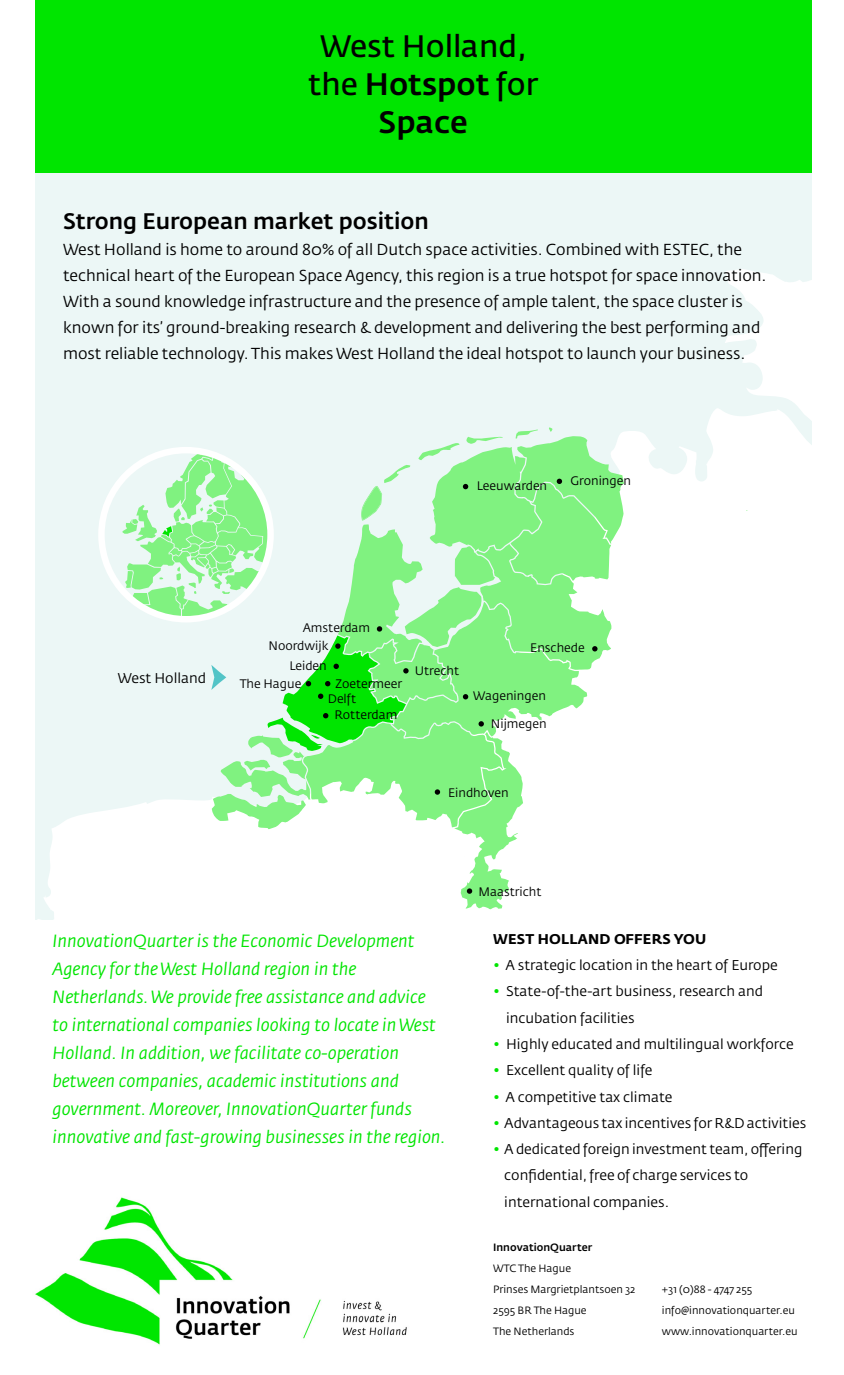
<style>
.page{position:relative;width:844px;height:1375px;background:#fff}
.page>*{position:absolute;margin:0;border:0;box-sizing:border-box;transform-origin:0 0}
.t1{font:30.62px/37.8px "Fedra Sans Pro";color:#000;text-align:center}
.t2{font:500 22.22px "Fedra Sans Pro";color:#000}
.t3{font:italic 17.5px/28px "Fedra Sans Pro";color:#00e500}
.t4{font:15.75px/25.9px "Fedra Sans Pro";color:#000}
.t5{font:14px/26.2px "Fedra Sans Pro";color:#000}
.t6{font:700 14px "Fedra Sans Pro";letter-spacing:.01em;color:#000}
.t7{font:12.25px/14.2px "Fedra Sans Pro";color:#000}
.t8{font:10.5px/21px "Fedra Sans Pro";color:#000}
.t9{font:500 10.5px "Fedra Sans Pro";color:#000}
.s1{font-weight:500}
.s2{color:#00e500}
</style>
<div class="page">
<div style="left:35px;top:172px;width:776px;height:747px;background:#ecf7f6"></div>
<svg style="left:44px;top:269px;width:767px;height:650px"></svg>
<svg style="left:101px;top:427px;width:523px;height:482px"></svg>
<div style="left:98px;top:447px;width:176px;height:175px;border:6px solid #fff;border-radius:50%"></div>
<div style="left:35px;top:0;width:776px;height:172px;background:#00e500"></div>
<img style="left:35px;top:1197px;width:372px;height:148px">
<h1 class="t1" style="left:308px;top:27px;width:231px">West Holland, the <span class="s1">Hotspot</span> for<br><span class="s1">Space</span></h1>
<h2 class="t2" style="left:63px;top:207px;width:367px">Strong European market position</h2>
<p class="t4" style="left:63px;top:236px;width:704px">West Holland is home to around 80% of all Dutch space activities. Combined with ESTEC, the technical heart of the European Space Agency, this region is a true hotspot for space innovation.<br>With a sound knowledge infrastructure and the presence of ample talent, the space cluster is known for its’ ground-breaking research &amp; development and delivering the best performing and most reliable technology. This makes West Holland the ideal hotspot to launch your business.</p>
<p class="t7" style="left:476px;top:479px;width:72px">Leeuwarden</p>
<p class="t7" style="left:570px;top:473px;width:62px">Groningen</p>
<p class="t5" style="left:118px;top:664px;width:90px">West Holland</p>
<p class="t7" style="left:302px;top:620px;width:69px">Amsterdam</p>
<p class="t7" style="left:289px;top:658px;width:39px">Leiden</p>
<p class="t7" style="left:268px;top:638px;width:61px">Noordwijk</p>
<p class="t7" style="left:240px;top:677px;width:63px">The Hague</p>
<p class="t7" style="left:328px;top:677px;width:76px;text-indent:8px">Zoetermeer<br>Delft</p>
<p class="t7" style="left:334px;top:707px;width:64px">Rotterdam</p>
<p class="t7" style="left:414px;top:663px;width:46px">Utrecht</p>
<p class="t7" style="left:530px;top:640px;width:56px">Enschede</p>
<p class="t7" style="left:473px;top:689px;width:74px">Wageningen</p>
<p class="t7" style="left:490px;top:716px;width:57px">Nijmegen</p>
<p class="t7" style="left:448px;top:785px;width:62px">Eindhoven</p>
<p class="t7" style="left:478px;top:884px;width:65px">Maastricht</p>
<p class="t3" style="left:52px;top:926px;width:395px">InnovationQuarter is the Economic Development Agency for the West Holland region in the Netherlands. We provide free assistance and advice<br>to international companies looking to locate in West Holland. In addition, we facilitate co-operation between companies, academic institutions and government. Moreover, InnovationQuarter funds innovative and fast-growing businesses in the region.</p>
<p class="t6" style="left:493px;top:930px;width:214px">WEST HOLLAND OFFERS YOU</p>
<p class="t5" style="left:493px;top:952px;width:286px"><span class="s2">•</span> A strategic location in the heart of Europe</p>
<p class="t5" style="left:506px;top:978px;width:258px;text-indent:-13px"><span class="s2">•</span> State-of-the-art business, research and incubation facilities</p>
<p class="t5" style="left:493px;top:1030px;width:302px"><span class="s2">•</span> Highly educated and multilingual workforce</p>
<p class="t5" style="left:493px;top:1057px;width:161px"><span class="s2">•</span> Excellent quality of life</p>
<p class="t5" style="left:493px;top:1083px;width:181px"><span class="s2">•</span> A competitive tax climate</p>
<p class="t5" style="left:493px;top:1109px;width:314px"><span class="s2">•</span> Advantageous tax incentives for R&amp;D activities</p>
<p class="t5" style="left:504px;top:1135px;width:299px;text-indent:-11px"><span class="s2">•</span> A dedicated foreign investment team, offering confidential, free of charge services to international companies.</p>
<p class="t9" style="left:493px;top:1240px;width:101px">InnovationQuarter</p>
<p class="t8" style="left:493px;top:1257px;width:144px">WTC The Hague<br>Prinses Margrietplantsoen 32<br>2595 BR The Hague<br>The Netherlands</p>
<p class="t8" style="left:661px;top:1278px;width:137px">+31 (0)88 - 4747 255 info@innovationquarter.eu www.innovationquarter.eu</p>
</div>
